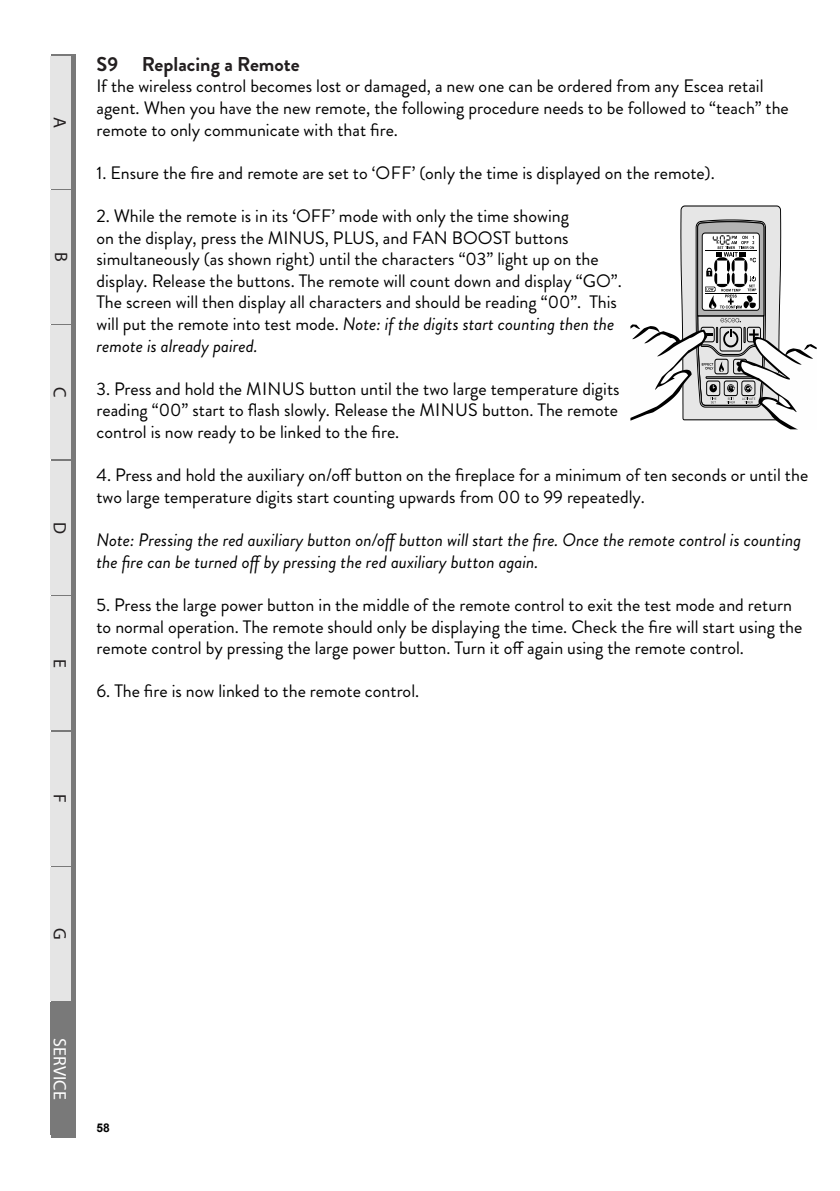
<style>
.page{position:relative;width:840px;height:1191px;background:#fff}
.page>*{position:absolute;margin:0;border:0;box-sizing:border-box;transform-origin:0 0}
.t1{font:700 20px "Brandon Grotesque";color:#231f20}
.Paragraph{font:18px/21.6px "Brandon Grotesque";color:#000}
.Paragraph-2{font:italic 18px/21.6px "Brandon Grotesque";color:#000}
.t2{font:18px "Myriad Pro";color:#231f20}
.t3{font:18px "Myriad Pro";color:#fff}
.t4{font:700 12px "Arial";color:#000}
.s1{font-style:italic}
</style>
<div class="page">
<div style="left:51px;top:54px;width:24px;height:1083px;background:#797979"></div>
<div style="left:51px;top:56px;width:20px;height:132px;background:#e5e5e5"></div>
<div style="left:51px;top:190px;width:20px;height:134px;background:#e5e5e5"></div>
<div style="left:51px;top:326px;width:20px;height:133px;background:#e5e5e5"></div>
<div style="left:51px;top:461px;width:20px;height:133px;background:#e5e5e5"></div>
<div style="left:51px;top:596px;width:20px;height:134px;background:#e5e5e5"></div>
<div style="left:51px;top:732px;width:20px;height:133px;background:#e5e5e5"></div>
<div style="left:51px;top:867px;width:20px;height:133px;background:#e5e5e5"></div>
<svg style="left:630px;top:206px;width:186px;height:223px"></svg>
<p class="t2" style="left:71px;top:116px;width:13px;rotate:90deg">A</p>
<p class="t2" style="left:72px;top:252px;width:11px;rotate:90deg">B</p>
<p class="t2" style="left:71px;top:387px;width:12px;rotate:90deg">C</p>
<p class="t2" style="left:71px;top:522px;width:13px;rotate:90deg">D</p>
<p class="t2" style="left:71px;top:659px;width:10px;rotate:90deg">E</p>
<p class="t1" style="left:96px;top:50px;width:205px">S9 Replacing a Remote</p>
<p class="Paragraph" style="left:96px;top:76px;width:693px">If the wireless control becomes lost or damaged, a new one can be ordered from any Escea retail agent. When you have the new remote, the following procedure needs to be followed to “teach” the remote to only communicate with that fire.</p>
<p class="Paragraph" style="left:96px;top:162px;width:619px">1. Ensure the fire and remote are set to ‘OFF’ (only the time is displayed on the remote).</p>
<p class="Paragraph" style="left:96px;top:205px;width:474px">2. While the remote is in its ‘OFF’ mode with only the time showing</p>
<p class="Paragraph" style="left:96px;top:227px;width:473px">on the display, press the MINUS, PLUS, and FAN BOOST buttons</p>
<p class="Paragraph" style="left:96px;top:248px;width:503px">simultaneously (as shown right) until the characters “03” light up on the</p>
<p class="Paragraph" style="left:96px;top:270px;width:526px">display. Release the buttons. The remote will count down and display “GO”.<br>The screen will then display all characters and should be reading “00”. This will put the remote into test mode. <span class="s1">Note: if the digits start counting then the remote is already paired.</span></p>
<p class="Paragraph" style="left:96px;top:378px;width:524px;text-align:justify">3. Press and hold the MINUS button until the two large temperature digits reading “00” start to flash slowly. Release the MINUS button. The remote control is now ready to be linked to the fire.</p>
<p class="Paragraph" style="left:96px;top:464px;width:712px">4. Press and hold the auxiliary on/off button on the fireplace for a minimum of ten seconds or until the two large temperature digits start counting upwards from 00 to 99 repeatedly.</p>
<p class="Paragraph-2" style="left:96px;top:529px;width:706px">Note: Pressing the red auxiliary button on/off button will start the fire. Once the remote control is counting the fire can be turned off by pressing the red auxiliary button again.</p>
<p class="Paragraph" style="left:96px;top:594px;width:707px">5. Press the large power button in the middle of the remote control to exit the test mode and return to normal operation. The remote should only be displaying the time. Check the fire will start using the remote control by pressing the large power button. Turn it off again using the remote control.</p>
<p class="Paragraph" style="left:96px;top:680px;width:324px">6. The fire is now linked to the remote control.</p>
<p class="t2" style="left:71px;top:794px;width:10px;rotate:90deg">F</p>
<p class="t2" style="left:71px;top:928px;width:13px;rotate:90deg">G</p>
<p class="t3" style="left:71px;top:1038px;width:63px;rotate:90deg">SERVICE</p>
<p class="t4" style="left:96px;top:1119px;width:15px">58</p>
</div>
